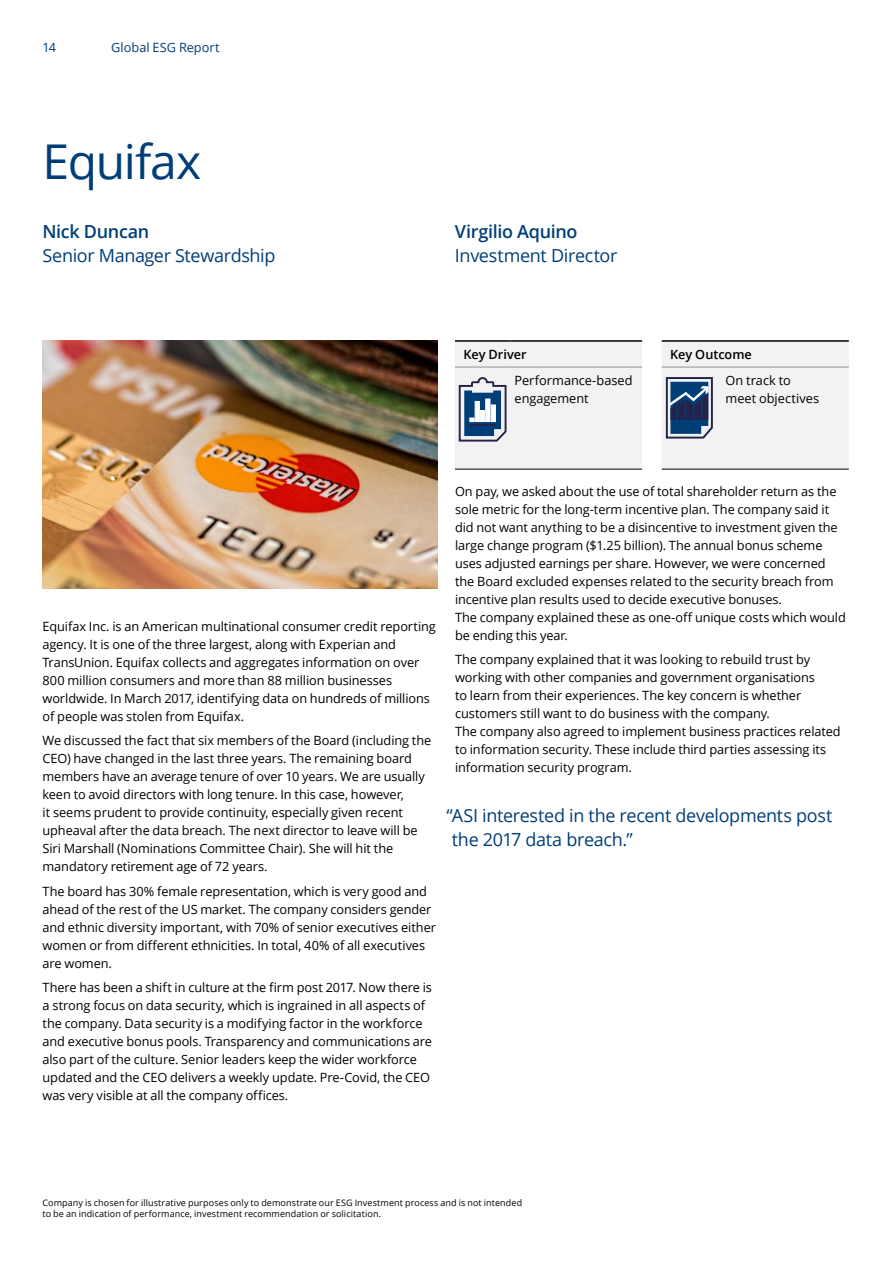
<style>
.page{position:relative;width:893px;height:1263px;background:#fff}
.page>*{position:absolute;margin:0;border:0;box-sizing:border-box;transform-origin:0 0}
.t1{font:48px "Open Sans";letter-spacing:-.025em;color:#003e78}
.t2{font:18px/24px "Open Sans";letter-spacing:-.02em;color:#003e78}
.t3{font:600 18px "Open Sans";letter-spacing:-.02em;color:#003e78}
.t4{font:12.75px/18px "Open Sans";letter-spacing:-.005em;color:#000}
.t5{font:600 12.75px "Open Sans";color:#000}
.t6{font:12.75px "Open Sans";color:#003e78}
.t7{font:9px/11.2px "Open Sans";letter-spacing:.01em;color:#000}
</style>
<div class="page">
<img style="left:43px;top:340px;width:395px;height:249px">
<hr style="left:455px;top:340px;width:55px;height:2px;background:#000">
<hr style="left:510px;top:340px;width:132px;height:2px;background:#000">
<hr style="left:455px;top:469px;width:55px;height:1px;background:#000">
<hr style="left:510px;top:469px;width:132px;height:1px;background:#000">
<svg style="left:455px;top:341px;width:187px;height:128px"></svg>
<svg style="left:491px;top:405px;width:5px;height:17px"></svg>
<hr style="left:470px;top:424px;width:25px;height:2px;background:#24234c">
<hr style="left:662px;top:340px;width:55px;height:2px;background:#000">
<hr style="left:717px;top:340px;width:132px;height:2px;background:#000">
<hr style="left:662px;top:469px;width:55px;height:1px;background:#000">
<hr style="left:717px;top:469px;width:132px;height:1px;background:#000">
<svg style="left:662px;top:341px;width:187px;height:128px"></svg>
<p class="t6" style="left:42px;top:39px;width:15px">14</p>
<p class="t6" style="left:111px;top:39px;width:110px">Global ESG Report</p>
<h1 class="t1" style="left:43px;top:129px;width:160px">Equifax</h1>
<h2 class="t3" style="left:43px;top:220px;width:108px">Nick Duncan</h2>
<h2 class="t2" style="left:43px;top:243px;width:234px">Senior Manager Stewardship</h2>
<h2 class="t3" style="left:455px;top:220px;width:124px">Virgilio Aquino</h2>
<h2 class="t2" style="left:455px;top:243px;width:164px">Investment Director</h2>
<p class="t5" style="left:463px;top:345px;width:65px">Key Driver</p>
<p class="t4" style="left:514px;top:371px;width:120px">Performance-based engagement</p>
<p class="t5" style="left:670px;top:345px;width:83px">Key Outcome</p>
<p class="t4" style="left:725px;top:371px;width:95px">On track to meet objectives</p>
<p class="t4" style="left:43px;top:617px;width:395px">Equifax Inc. is an American multinational consumer credit reporting agency. It is one of the three largest, along with Experian and TransUnion. Equifax collects and aggregates information on over 800 million consumers and more than 88 million businesses worldwide. In March 2017, identifying data on hundreds of millions of people was stolen from Equifax.</p>
<p class="t4" style="left:43px;top:731px;width:390px">We discussed the fact that six members of the Board (including the CEO) have changed in the last three years. The remaining board members have an average tenure of over 10 years. We are usually keen to avoid directors with long tenure. In this case, however,<br>it seems prudent to provide continuity, especially given recent upheaval after the data breach. The next director to leave will be Siri Marshall (Nominations Committee Chair). She will hit the mandatory retirement age of 72 years.</p>
<p class="t4" style="left:43px;top:882px;width:395px">The board has 30% female representation, which is very good and ahead of the rest of the US market. The company considers gender and ethnic diversity important, with 70% of senior executives either women or from different ethnicities. In total, 40% of all executives are women.</p>
<p class="t4" style="left:43px;top:978px;width:391px">There has been a shift in culture at the firm post 2017. Now there is a strong focus on data security, which is ingrained in all aspects of the company. Data security is a modifying factor in the workforce and executive bonus pools. Transparency and communications are also part of the culture. Senior leaders keep the wider workforce updated and the CEO delivers a weekly update. Pre-Covid, the CEO was very visible at all the company offices.</p>
<p class="t4" style="left:455px;top:482px;width:392px">On pay, we asked about the use of total shareholder return as the sole metric for the long-term incentive plan. The company said it did not want anything to be a disincentive to investment given the large change program ($1.25 billion). The annual bonus scheme uses adjusted earnings per share. However, we were concerned the Board excluded expenses related to the security breach from incentive plan results used to decide executive bonuses.<br>The company explained these as one-off unique costs which would be ending this year.</p>
<p class="t4" style="left:455px;top:650px;width:387px">The company explained that it was looking to rebuild trust by working with other companies and government organisations<br>to learn from their experiences. The key concern is whether customers still want to do business with the company.<br>The company also agreed to implement business practices related to information security. These include third parties assessing its information security program.</p>
<h2 class="t2" style="left:446px;top:803px;width:387px">“ASI interested in the recent developments post the 2017 data breach.”</h2>
<p class="t7" style="left:43px;top:1197px;width:481px">Company is chosen for illustrative purposes only to demonstrate our ESG Investment process and is not intended to be an indication of performance, investment recommendation or solicitation.</p>
</div>
